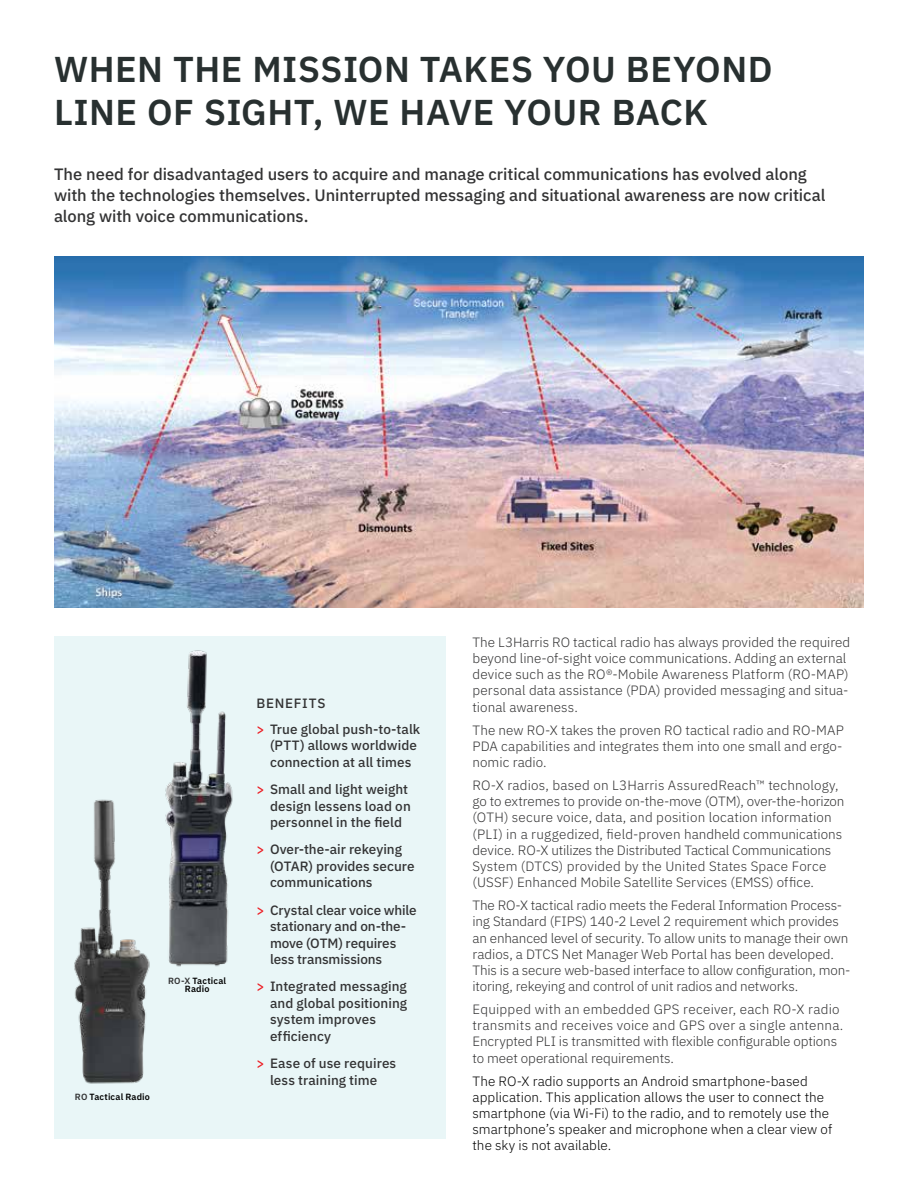
<style>
.page{position:relative;width:918px;height:1188px;background:#fff}
.page>*{position:absolute;margin:0;border:0;box-sizing:border-box;transform-origin:0 0}
.t1{font:600 36px/43.2px "IBM Plex Sans";letter-spacing:.015em;color:#283030}
.t2{font:500 16.5px/21px "IBM Plex Sans";letter-spacing:-.005em;color:#333334}
.t3{font:300 13.5px/16.2px "IBM Plex Sans";color:#333334}
.t4{font:500 13.5px/16.5px "IBM Plex Sans";letter-spacing:.005em;color:#333334}
.t5{font:300 13.5px/16.2px "IBM Plex Sans";letter-spacing:.005em;color:#000}
.t6{font:600 9px/8.1px "IBM Plex Sans";letter-spacing:.015em;color:#000;text-align:center}
.s1{color:#333334}
.s2{color:#ed1d24}
</style>
<div class="page">
<img style="left:54px;top:256px;width:810px;height:352px">
<div style="left:54px;top:636px;width:392px;height:503px;background:#e9f6f7"></div>
<img style="left:74px;top:799px;width:73px;height:285px">
<img style="left:142px;top:650px;width:91px;height:325px">
<h1 class="t1" style="left:54px;top:45px;width:720px">WHEN THE MISSION TAKES YOU BEYOND<br>LINE OF SIGHT, WE HAVE YOUR BACK</h1>
<p class="t2" style="left:54px;top:162px;width:773px">The need for disadvantaged users to acquire and manage critical communications has evolved along with the technologies themselves. Uninterrupted messaging and situational awareness are now critical along with voice communications.</p>
<p class="t6" style="left:168px;top:976px;width:60px"><span class="s1">RO-X</span> Tactical<br>Radio</p>
<p class="t6" style="left:75px;top:1093px;width:77px"><span class="s1">RO</span> Tactical Radio</p>
<p class="t4" style="left:256px;top:690px;width:165px;line-height:25.5px">BENEFITS<br><span class="s2">&gt;</span> True global push-to-talk</p>
<p class="t4" style="left:270px;top:736px;width:149px">(PTT) allows worldwide connection at all times</p>
<p class="t4" style="left:270px;top:780px;width:142px;text-indent:-14px"><span class="s2">&gt;</span> Small and light weight design lessens load on personnel in the field</p>
<p class="t4" style="left:270px;top:840px;width:146px;text-indent:-14px"><span class="s2">&gt;</span> Over-the-air rekeying (OTAR) provides secure communications</p>
<p class="t4" style="left:270px;top:901px;width:148px;text-indent:-14px"><span class="s2">&gt;</span> Crystal clear voice while stationary and on-the&shy;move (OTM) requires less transmissions</p>
<p class="t4" style="left:270px;top:977px;width:139px;text-indent:-14px"><span class="s2">&gt;</span> Integrated messaging and global positioning system improves efficiency</p>
<p class="t4" style="left:256px;top:1054px;width:141px;text-align:center"><span class="s2">&gt;</span> Ease of use requires less training time</p>
<p class="t3" style="left:472px;top:633px;width:379px">The L3Harris RO tactical radio has always provided the required beyond line-of-sight voice communications. Adding an external device such as the RO®-Mobile Awareness Platform (RO-MAP) personal data assistance (PDA) provided messaging and situa&shy;tional awareness.</p>
<p class="t3" style="left:472px;top:721px;width:373px;text-align:justify">The new RO-X takes the proven RO tactical radio and RO-MAP PDA capabilities and integrates them into one small and ergo&shy;nomic radio.</p>
<p class="t3" style="left:472px;top:776px;width:374px">RO-X radios, based on L3Harris AssuredReach™ technology, go to extremes to provide on-the-move (OTM), over-the-horizon (OTH) secure voice, data, and position location information (PLI) in a ruggedized, field-proven handheld communications device. RO-X utilizes the Distributed Tactical Communications System (DTCS) provided by the United States Space Force (USSF) Enhanced Mobile Satellite Services (EMSS) office.</p>
<p class="t3" style="left:472px;top:896px;width:379px">The RO-X tactical radio meets the Federal Information Process&shy;ing Standard (FIPS) 140-2 Level 2 requirement which provides an enhanced level of security. To allow units to manage their own radios, a DTCS Net Manager Web Portal has been developed.<br>This is a secure web-based interface to allow configuration, mon&shy;itoring, rekeying and control of unit radios and networks.</p>
<p class="t3" style="left:472px;top:1000px;width:372px">Equipped with an embedded GPS receiver, each RO-X radio transmits and receives voice and GPS over a single antenna.<br>Encrypted PLI is transmitted with flexible configurable options to meet operational requirements.</p>
<p class="t5" style="left:472px;top:1072px;width:361px">The RO-X radio supports an Android smartphone-based application. This application allows the user to connect the smartphone (via Wi-Fi) to the radio, and to remotely use the smartphone’s speaker and microphone when a clear view of the sky is not available.</p>
</div>
